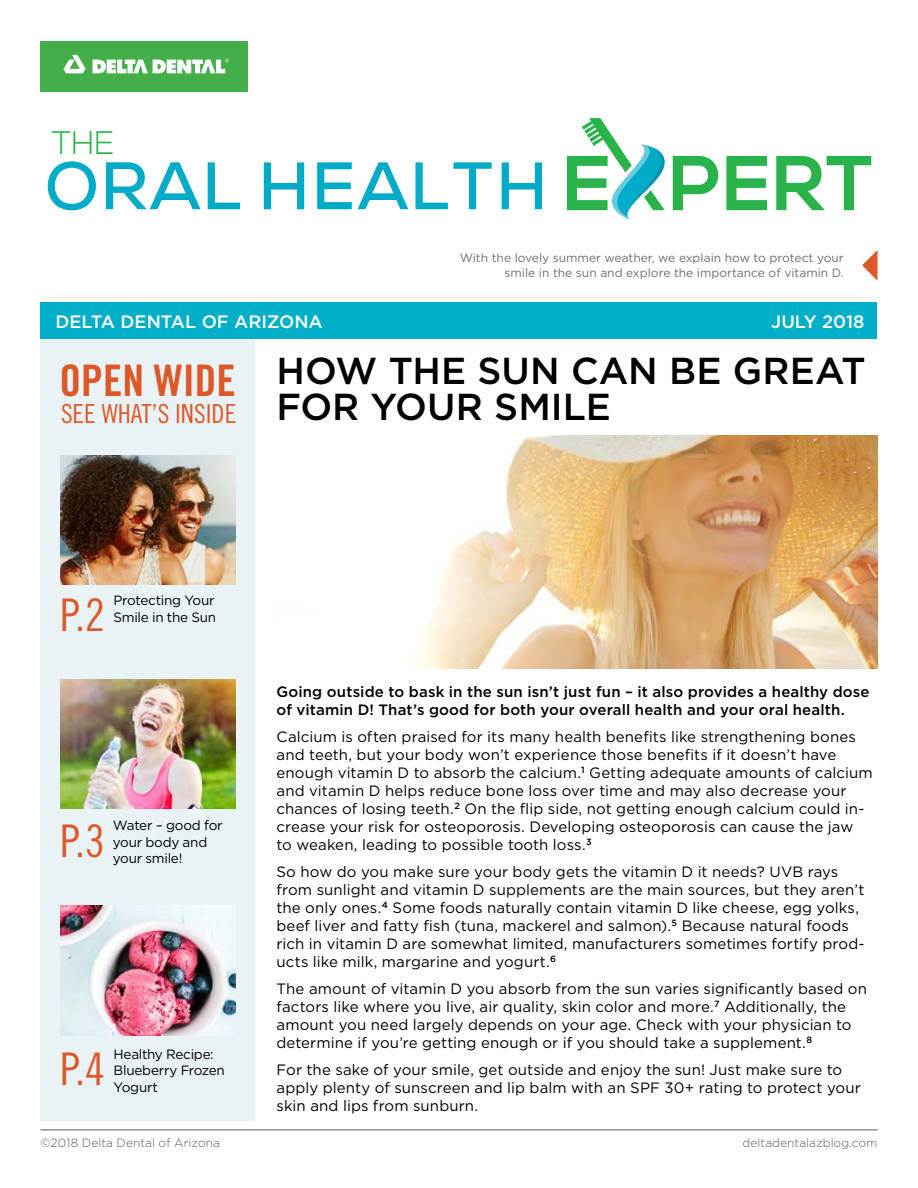
<style>
.page{position:relative;width:918px;height:1188px;background:#fff}
.page>*{position:absolute;margin:0;border:0;box-sizing:border-box;transform-origin:0 0}
.t1{font:700 69.75px "Nexa";letter-spacing:.02em;color:#00abc7}
.t2{font:45px "Trade Gothic LT Std Cn 18";color:#dc5829}
.t3{font:43.5px "Trade Gothic LT Std Bd Cn 20";color:#dc5829}
.t4{font:500 37.5px/36px "Gotham";color:#000}
.t5{font:300 32.55px "Nexa";color:#29b34a}
.t6{font:26.25px "Trade Gothic LT Std Cn 18";color:#dc5829}
.t7{font:500 18px "Gotham";color:#fff}
.t8{font:15px/18px "Gotham";letter-spacing:.005em;color:#000}
.t9{font:500 15px/18px "Gotham";letter-spacing:.01em;color:#000}
.t10{font:13.5px/16.5px "Gotham";letter-spacing:-.02em;color:#000}
.t11{font:12px/15px "Gotham";color:#6d6e71;text-align:right}
.t12{font:300 12px "Gotham";color:#58595b}
</style>
<div class="page">
<svg style="left:776px;top:156px;width:95px;height:54px"></svg>
<svg style="left:567px;top:118px;width:200px;height:101px"></svg>
<img style="left:419px;top:435px;width:459px;height:234px">
<div style="left:40px;top:324px;width:215px;height:796px;background:#e9f3f6"></div>
<img style="left:60px;top:455px;width:176px;height:130px">
<img style="left:60px;top:679px;width:176px;height:130px">
<img style="left:60px;top:906px;width:176px;height:129px">
<div style="left:41px;top:41px;width:207px;height:51px;background:#44af49"></div>
<svg style="left:63px;top:55px;width:23px;height:18px"></svg>
<svg style="left:93px;top:59px;width:136px;height:15px"></svg>
<svg style="left:862px;top:250px;width:16px;height:31px"></svg>
<div style="left:40px;top:302px;width:838px;height:37px;background:#00aec7"></div>
<hr style="left:40px;top:1129px;width:838px;height:1px;background:#58595b">
<h3 class="t5" style="left:52px;top:124px;width:64px">THE</h3>
<h1 class="t1" style="left:46px;top:146px;width:504px">ORAL HEALTH</h1>
<p class="t11" style="left:460px;top:250px;width:386px">With the lovely summer weather, we explain how to protect your smile in the sun and explore the importance of vitamin D.</p>
<p class="t7" style="left:55px;top:310px;width:269px">DELTA DENTAL OF ARIZONA</p>
<p class="t7" style="left:771px;top:310px;width:95px">JULY 2018</p>
<h3 class="t3" style="left:60px;top:355px;width:178px">OPEN WIDE</h3>
<h3 class="t6" style="left:61px;top:399px;width:177px">SEE WHAT’S INSIDE</h3>
<h3 class="t4" style="left:277px;top:352px;width:591px">HOW THE SUN CAN BE GREAT<br>FOR YOUR SMILE</h3>
<h2 class="t2" style="left:60px;top:588px;width:46px">P.2</h2>
<p class="t10" style="left:113px;top:592px;width:104px">Protecting Your<br>Smile in the Sun</p>
<h2 class="t2" style="left:60px;top:814px;width:46px">P.3</h2>
<p class="t10" style="left:113px;top:817px;width:111px">Water – good for your body and your smile!</p>
<h2 class="t2" style="left:60px;top:1043px;width:46px">P.4</h2>
<p class="t10" style="left:113px;top:1046px;width:113px">Healthy Recipe:<br>Blueberry Frozen<br>Yogurt</p>
<p class="t9" style="left:277px;top:682px;width:595px">Going outside to bask in the sun isn’t just fun – it also provides a healthy dose of vitamin D! That’s good for both your overall health and your oral health.</p>
<p class="t8" style="left:277px;top:727px;width:598px">Calcium is often praised for its many health benefits like strengthening bones and teeth, but your body won’t experience those benefits if it doesn’t have enough vitamin D to absorb the calcium.<sup>1</sup> Getting adequate amounts of calcium and vitamin D helps reduce bone loss over time and may also decrease your chances of losing teeth.<sup>2</sup> On the flip side, not getting enough calcium could in&shy;crease your risk for osteoporosis. Developing osteoporosis can cause the jaw<br>to weaken, leading to possible tooth loss.<sup>3</sup></p>
<p class="t8" style="left:277px;top:862px;width:590px">So how do you make sure your body gets the vitamin D it needs? UVB rays from sunlight and vitamin D supplements are the main sources, but they aren’t the only ones.<sup>4</sup> Some foods naturally contain vitamin D like cheese, egg yolks, beef liver and fatty fish (tuna, mackerel and salmon).<sup>5</sup> Because natural foods rich in vitamin D are somewhat limited, manufacturers sometimes fortify prod&shy;ucts like milk, margarine and yogurt.<sup>6</sup></p>
<p class="t8" style="left:277px;top:979px;width:592px">The amount of vitamin D you absorb from the sun varies significantly based on factors like where you live, air quality, skin color and more.<sup>7</sup> Additionally, the amount you need largely depends on your age. Check with your physician to determine if you’re getting enough or if you should take a supplement.<sup>8</sup></p>
<p class="t8" style="left:277px;top:1060px;width:586px">For the sake of your smile, get outside and enjoy the sun! Just make sure to apply plenty of sunscreen and lip balm with an SPF 30+ rating to protect your skin and lips from sunburn.</p>
<p class="t12" style="left:40px;top:1135px;width:181px">©2018 Delta Dental of Arizona</p>
<p class="t12" style="left:743px;top:1135px;width:136px">deltadentalazblog.com</p>
</div>
